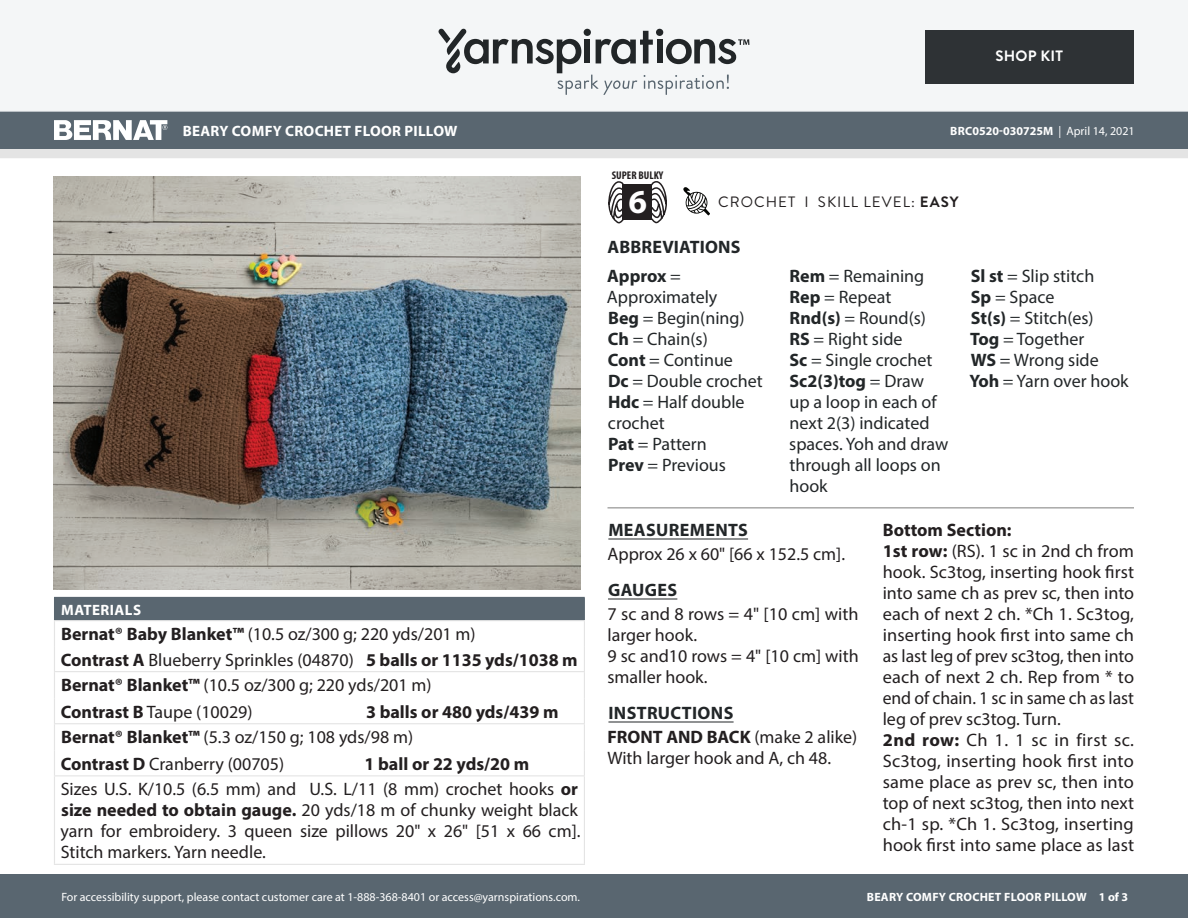
<style>
.page{position:relative;width:1188px;height:918px;background:#fff}
.page>*{position:absolute;margin:0;border:0;box-sizing:border-box;transform-origin:0 0}
.t1{font:700 33.6px "Myriad Pro";color:#fff}
.Body_-__With_auto_st{font:18px/21px "Myriad Pro";color:#231f20}
.Abbreviations_-_With{font:18px/21px "Myriad Pro";color:#222628}
.Materials_-_Needle{font:18px/21px "Myriad Pro";color:#231f20}
.Materials_-_Brand{font:18px "Myriad Pro";color:#231f20}
.Material_-__Colors_i{font:18px "Myriad Pro";color:#231f20}
.Material_-__Colors_i-2{font:700 18px "Myriad Pro";color:#231f20}
.Body_-_HEADERS_-_Und{font:700 18px "Myriad Pro";letter-spacing:.02em;color:#222628}
.Body_-__With_auto_st-2{font:700 18px "Myriad Pro";color:#231f20}
.Materials_-__Header{font:700 15px "Myriad Pro";letter-spacing:.02em;color:#fff}
.Type_of_pattern___Sk{font:15px "Brandon Grotesque";letter-spacing:.07em;color:#231f20}
.t2{font:700 15px "Brandon Grotesque";letter-spacing:.02em;color:#fff}
.t3{font:12px "Myriad Pro";color:#fff}
.t4{font:700 12px "Myriad Pro";letter-spacing:.02em;color:#fff}
.t5{font:700 12px "Myriad Pro";color:#fff}
.t6{font:700 condensed 11.25px "Myriad Pro";color:#231f20}
.s1{font-weight:400}
.s2{font-weight:700}
</style>
<div class="page">
<div style="left:0;top:875px;width:1188px;height:43px;background:#596670"></div>
<div style="left:0;top:149px;width:1188px;height:9px;background:#e4e4e4"></div>
<div style="left:0;top:111px;width:1188px;height:38px;background:#596670"></div>
<div style="left:0;top:0;width:1188px;height:112px;background:#f4f6f7"></div>
<svg style="left:438px;top:29px;width:311px;height:66px"></svg>
<div style="left:925px;top:30px;width:209px;height:54px;background:#2e3235"></div>
<svg style="left:54px;top:120px;width:113px;height:20px"></svg>
<svg style="left:683px;top:187px;width:27px;height:28px"></svg>
<svg style="left:608px;top:181px;width:16px;height:42px"></svg>
<svg style="left:651px;top:181px;width:16px;height:42px"></svg>
<div style="left:622px;top:184px;width:30px;height:36px;background:#231f20"></div>
<img style="left:54px;top:177px;width:527px;height:413px">
<hr style="left:608px;top:539px;width:140px;height:1px;background:#222628">
<hr style="left:608px;top:599px;width:69px;height:1px;background:#222628">
<hr style="left:608px;top:722px;width:126px;height:1px;background:#222628">
<hr style="left:608px;top:507px;width:526px;height:1px;background:#7e7e7d">
<div style="left:54px;top:597px;width:530px;height:24px;background:#596670"></div>
<hr style="left:360px;top:597px;width:225px;height:1px;background:#596670">
<hr style="left:54px;top:620px;width:306px;height:1px;background:#e4e4e4">
<hr style="left:360px;top:620px;width:225px;height:1px;background:#e4e4e4">
<hr style="left:54px;top:671px;width:306px;height:1px;background:#e4e4e4">
<hr style="left:360px;top:671px;width:225px;height:1px;background:#e4e4e4">
<hr style="left:54px;top:723px;width:306px;height:1px;background:#e4e4e4">
<hr style="left:360px;top:723px;width:225px;height:1px;background:#e4e4e4">
<svg style="left:54px;top:621px;width:1px;height:154px"></svg>
<svg style="left:584px;top:598px;width:1px;height:177px"></svg>
<hr style="left:54px;top:776px;width:1px;height:88px;background:#e4e4e4">
<hr style="left:54px;top:775px;width:306px;height:1px;background:#e4e4e4">
<hr style="left:360px;top:775px;width:225px;height:1px;background:#e4e4e4">
<hr style="left:584px;top:776px;width:1px;height:88px;background:#e4e4e4">
<hr style="left:54px;top:864px;width:306px;height:1px;background:#e4e4e4">
<hr style="left:360px;top:864px;width:225px;height:1px;background:#e4e4e4">
<p class="t2" style="left:995px;top:46px;width:69px">SHOP KIT</p>
<p class="Materials_-__Header" style="left:183px;top:121px;width:276px">BEARY COMFY CROCHET FLOOR PILLOW</p>
<p class="t5" style="left:950px;top:123px;width:186px">BRC0520-030725M <span class="s1">| April 14, 2021</span></p>
<p class="t6" style="left:612px;top:168px;width:53px">SUPER BULKY</p>
<h1 class="t1" style="left:629px;top:180px;width:20px">6</h1>
<p class="Type_of_pattern___Sk" style="left:718px;top:192px;width:242px">CROCHET I SKILL LEVEL: <span class="s2">EASY</span></p>
<p class="Materials_-__Header" style="left:61px;top:600px;width:81px">MATERIALS</p>
<p class="Materials_-_Brand" style="left:61px;top:623px;width:416px"><span class="s2">Bernat® Baby Blanket™</span> (10.5 oz/300 g; 220 yds/201 m)</p>
<p class="Material_-__Colors_i" style="left:61px;top:648px;width:295px"><span class="s2">Contrast A</span> Blueberry Sprinkles (04870)</p>
<p class="Material_-__Colors_i-2" style="left:366px;top:648px;width:213px">5 balls or 1135 yds/1038 m</p>
<p class="Materials_-_Brand" style="left:61px;top:674px;width:372px"><span class="s2">Bernat® Blanket™</span> (10.5 oz/300 g; 220 yds/201 m)</p>
<p class="Material_-__Colors_i" style="left:61px;top:701px;width:193px"><span class="s2">Contrast B</span> Taupe (10029)</p>
<p class="Material_-__Colors_i-2" style="left:366px;top:700px;width:194px">3 balls or 480 yds/439 m</p>
<p class="Materials_-_Brand" style="left:61px;top:726px;width:354px"><span class="s2">Bernat® Blanket™</span> (5.3 oz/150 g; 108 yds/98 m)</p>
<p class="Material_-__Colors_i" style="left:61px;top:753px;width:225px"><span class="s2">Contrast D</span> Cranberry (00705)</p>
<p class="Material_-__Colors_i-2" style="left:365px;top:752px;width:166px">1 ball or 22 yds/20 m</p>
<p class="Materials_-_Needle" style="left:60px;top:779px;width:522px">Sizes U.S. K/10.5 (6.5 mm) and U.S. L/11 (8 mm) crochet hooks <span class="s2">or size needed to obtain gauge.</span> 20 yds/18 m of chunky weight black yarn for embroidery. 3 queen size pillows 20" x 26" [51 x 66 cm].<br>Stitch markers. Yarn needle.</p>
<p class="t3" style="left:61px;top:889px;width:520px">For accessibility support, please contact customer care at 1-888-368-8401 or access@yarnspirations.com.</p>
<p class="Body_-_HEADERS_-_Und" style="left:608px;top:235px;width:135px">ABBREVIATIONS</p>
<p class="Abbreviations_-_With" style="left:607px;top:265px;width:112px"><span class="s2">Approx</span> =<br>Approximately</p>
<p class="Abbreviations_-_With" style="left:608px;top:307px;width:138px"><span class="s2">Beg</span> = Begin(ning)</p>
<p class="Abbreviations_-_With" style="left:608px;top:328px;width:102px"><span class="s2">Ch</span> = Chain(s)</p>
<p class="Abbreviations_-_With" style="left:608px;top:349px;width:127px"><span class="s2">Cont</span> = Continue</p>
<p class="Abbreviations_-_With" style="left:608px;top:370px;width:156px"><span class="s2">Dc</span> = Double crochet</p>
<p class="Abbreviations_-_With" style="left:608px;top:391px;width:138px"><span class="s2">Hdc</span> = Half double crochet</p>
<p class="Abbreviations_-_With" style="left:608px;top:433px;width:100px"><span class="s2">Pat</span> = Pattern</p>
<p class="Abbreviations_-_With" style="left:608px;top:454px;width:119px"><span class="s2">Prev</span> = Previous</p>
<p class="Abbreviations_-_With" style="left:790px;top:265px;width:136px"><span class="s2">Rem</span> = Remaining</p>
<p class="Abbreviations_-_With" style="left:790px;top:286px;width:103px"><span class="s2">Rep</span> = Repeat</p>
<p class="Abbreviations_-_With" style="left:790px;top:307px;width:138px"><span class="s2">Rnd(s)</span> = Round(s)</p>
<p class="Abbreviations_-_With" style="left:790px;top:328px;width:114px"><span class="s2">RS</span> = Right side</p>
<p class="Abbreviations_-_With" style="left:789px;top:349px;width:145px"><span class="s2">Sc</span> = Single crochet</p>
<p class="Abbreviations_-_With" style="left:789px;top:370px;width:161px"><span class="s2">Sc2(3)tog</span> = Draw up a loop in each of next 2(3) indicated spaces. Yoh and draw through all loops on hook</p>
<p class="Abbreviations_-_With" style="left:971px;top:265px;width:125px"><span class="s2">Sl st</span> = Slip stitch</p>
<p class="Abbreviations_-_With" style="left:971px;top:286px;width:85px"><span class="s2">Sp</span> = Space</p>
<p class="Abbreviations_-_With" style="left:971px;top:307px;width:124px"><span class="s2">St(s)</span> = Stitch(es)</p>
<p class="Abbreviations_-_With" style="left:970px;top:328px;width:116px"><span class="s2">Tog</span> = Together</p>
<p class="Abbreviations_-_With" style="left:971px;top:349px;width:129px"><span class="s2">WS</span> = Wrong side</p>
<p class="Abbreviations_-_With" style="left:969px;top:370px;width:161px"><span class="s2">Yoh</span> = Yarn over hook</p>
<p class="Body_-_HEADERS_-_Und" style="left:608px;top:518px;width:141px">MEASUREMENTS</p>
<p class="Body_-__With_auto_st" style="left:607px;top:543px;width:239px">Approx 26 x 60" [66 x 152.5 cm].</p>
<p class="Body_-_HEADERS_-_Und" style="left:608px;top:578px;width:71px">GAUGES</p>
<p class="Body_-__With_auto_st" style="left:608px;top:603px;width:253px">7 sc and 8 rows = 4" [10 cm] with larger hook.</p>
<p class="Body_-__With_auto_st" style="left:608px;top:645px;width:253px">9 sc and10 rows = 4" [10 cm] with smaller hook.</p>
<p class="Body_-_HEADERS_-_Und" style="left:608px;top:701px;width:126px">INSTRUCTIONS</p>
<p class="Body_-__With_auto_st-2" style="left:608px;top:725px;width:251px">FRONT AND BACK <span class="s1">(make 2 alike)</span></p>
<p class="Body_-__With_auto_st" style="left:608px;top:747px;width:225px">With larger hook and A, ch 48.</p>
<p class="Body_-__With_auto_st-2" style="left:883px;top:518px;width:130px">Bottom Section:</p>
<p class="Body_-__With_auto_st" style="left:883px;top:540px;width:253px;text-align:justify"><span class="s2">1st row:</span> (RS). 1 sc in 2nd ch from hook. Sc3tog, inserting hook first into same ch as prev sc, then into each of next 2 ch. *Ch 1. Sc3tog, inserting hook first into same ch as last leg of prev sc3tog, then into each of next 2 ch. Rep from * to end of chain. 1 sc in same ch as last leg of prev sc3tog. Turn.</p>
<p class="Body_-__With_auto_st" style="left:883px;top:729px;width:253px;text-align:justify"><span class="s2">2nd row:</span> Ch 1. 1 sc in first sc.<br>Sc3tog, inserting hook first into same place as prev sc, then into top of next sc3tog, then into next ch-1 sp. *Ch 1. Sc3tog, inserting hook first into same place as last</p>
<p class="t4" style="left:867px;top:889px;width:263px">BEARY COMFY CROCHET FLOOR PILLOW 1 of 3</p>
</div>
